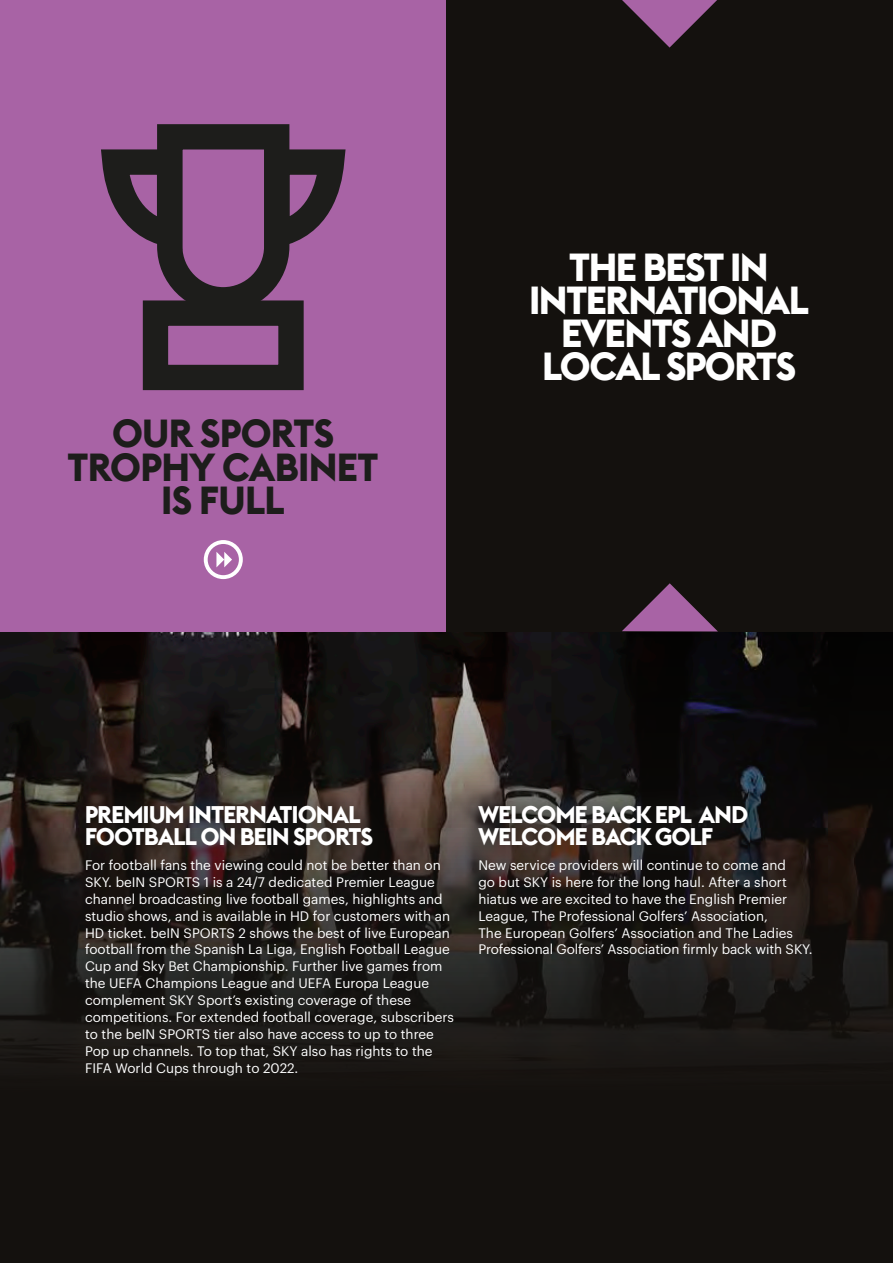
<style>
.page{position:relative;width:893px;height:1263px;background:#14110e}
.page>*{position:absolute;margin:0;border:0;box-sizing:border-box;transform-origin:0 0}
.t1{font:39px/33.2px "Euclid SKY Bold";letter-spacing:-.02em;color:#fff;text-align:center}
.t2{font:39px/33.2px "Euclid SKY Bold";color:#1d1d1b;text-align:center}
.t3{font:24px/21.6px "Euclid SKY Bold";letter-spacing:-.02em;color:#fff}
.t4{font:13.5px/16.8px "Graphik SKY";color:#fff}
</style>
<div class="page">
<img style="left:0;top:631px;width:893px;height:417px">
<svg style="left:63px;top:783px;width:768px;height:268px"></svg>
<div style="left:0;top:0;width:446px;height:631px;background:#a863a5"></div>
<svg style="left:204px;top:540px;width:39px;height:39px"></svg>
<div style="left:143px;top:300px;width:161px;height:90px;border:25px solid #1d1d1b"></div>
<svg style="left:101px;top:124px;width:245px;height:201px"></svg>
<svg style="left:622px;top:583px;width:96px;height:48px"></svg>
<svg style="left:622px;top:0;width:95px;height:48px"></svg>
<h1 class="t2" style="left:68px;top:417px;width:312px">OUR SPORTS<br>TROPHY CABINET<br>IS FULL</h1>
<h1 class="t1" style="left:529px;top:250px;width:281px">THE BEST IN<br>INTERNATIONAL<br>EVENTS AND<br>LOCAL SPORTS</h1>
<h2 class="t3" style="left:85px;top:803px;width:289px">PREMIUM INTERNATIONAL<br>FOOTBALL ON BEIN SPORTS</h2>
<p class="t4" style="left:85px;top:856px;width:370px">For football fans the viewing could not be better than on SKY. beIN SPORTS 1 is a 24/7 dedicated Premier League channel broadcasting live football games, highlights and studio shows, and is available in HD for customers with an HD ticket. beIN SPORTS 2 shows the best of live European football from the Spanish La Liga, English Football League Cup and Sky Bet Championship. Further live games from the UEFA Champions League and UEFA Europa League complement SKY Sport’s existing coverage of these competitions. For extended football coverage, subscribers to the beIN SPORTS tier also have access to up to three Pop up channels. To top that, SKY also has rights to the FIFA World Cups through to 2022.</p>
<h2 class="t3" style="left:478px;top:803px;width:271px">WELCOME BACK EPL AND<br>WELCOME BACK GOLF</h2>
<p class="t4" style="left:478px;top:856px;width:336px">New service providers will continue to come and<br>go but SKY is here for the long haul. After a short hiatus we are excited to have the English Premier League, The Professional Golfers’ Association,<br>The European Golfers’ Association and The Ladies Professional Golfers’ Association firmly back with SKY.</p>
</div>
